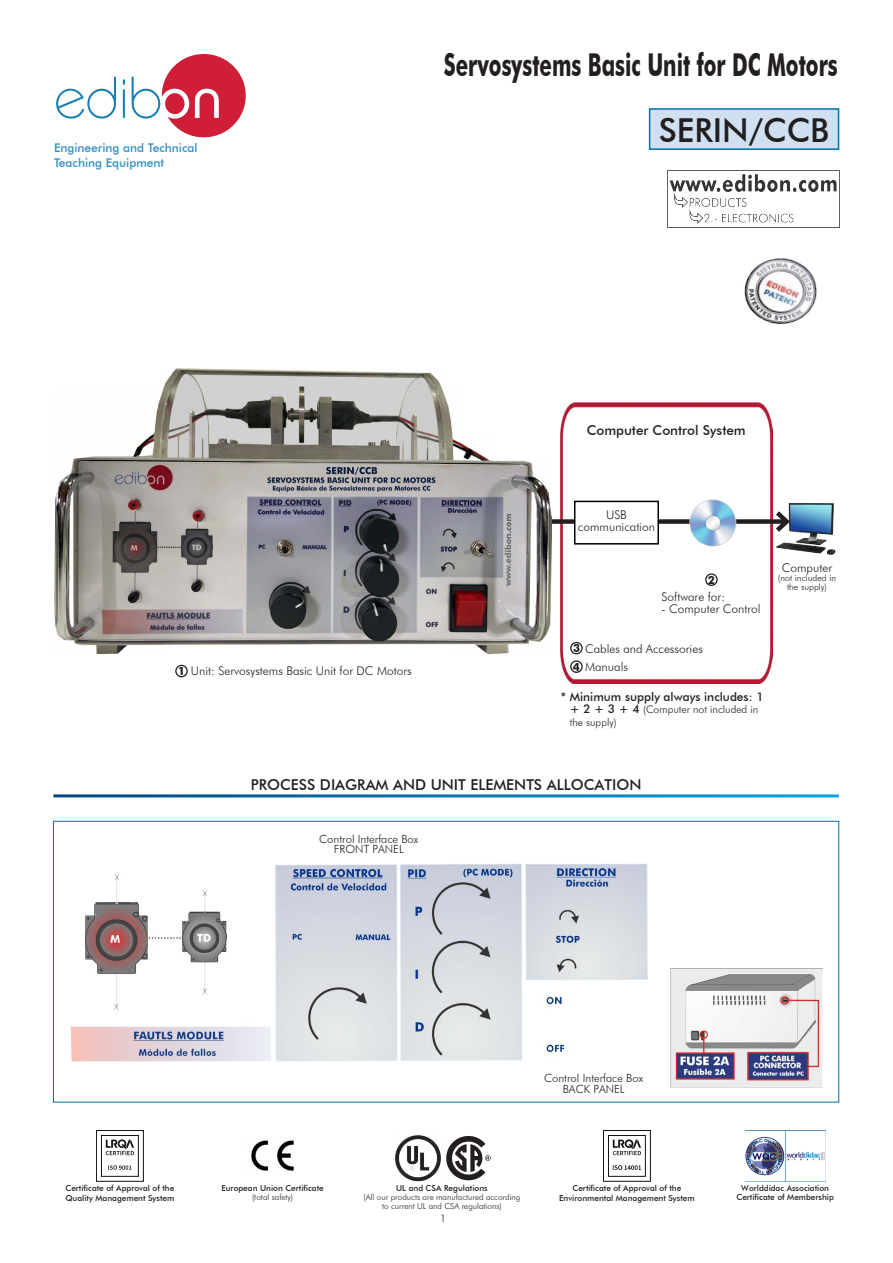
<style>
.page{position:relative;width:893px;height:1263px;background:#fff}
.page>*{position:absolute;margin:0;border:0;box-sizing:border-box;transform-origin:0 0}
.t1{font:500 33px "Futura BT";color:#231f20}
.t2{font:700 31.5px "Futura BT";color:#231f20;scale:.65 1}
.FILETE{font:500 15px "Futura BT";color:#231f20}
.eEDIBON_SCADA{font:500 13.5px "Futura BT";color:#231f20}
.eSOFTWARE_1{font:300 12px "Futura BT";color:#231f20}
.t3{font:500 12px/14.4px "Futura BT";color:#318ec4}
.eMINIMUMSUPPLY{font:500 12px "Futura BT";color:#231f20}
.eTARJETA_1{font:300 12px "Futura BT";color:#231f20}
.ePC1{font:300 12px "Futura BT";color:#231f20}
.eTARJETA_1-2{font:300 11.25px/10.5px "Futura BT";color:#231f20;text-align:center}
.t4{font:700 11.25px "Futura BT";color:#231f20}
.eMINIMUMSUPPLY-2{font:300 10.5px/12.6px "Futura BT";color:#231f20}
.ePC1-2{font:300 9px/9px "Futura BT";color:#231f20;text-align:center}
.eIMAGEN-UL_CSA{font:500 8.25px/9.9px "Futura BT";color:#231f20;text-align:center}
.t5{font:300 8.25px/9px "Futura BT";color:#231f20;text-align:center}
.s1{font-weight:700;font-size:11.25px}
.s2{font-weight:500;font-size:12px}
</style>
<div class="page">
<svg style="left:56px;top:77px;width:60px;height:42px"></svg>
<svg style="left:123px;top:79px;width:2px;height:39px"></svg>
<svg style="left:132px;top:54px;width:114px;height:83px"></svg>
<img style="left:745px;top:1130px;width:80px;height:51px">
<div style="left:603px;top:1130px;width:48px;height:52px;border:1px solid #0f1313"></div>
<div style="left:608px;top:1135px;width:38px;height:41px;border:1px solid #0f1313"></div>
<svg style="left:613px;top:1139px;width:28px;height:16px"></svg>
<svg style="left:613px;top:1165px;width:28px;height:5px"></svg>
<img style="left:251px;top:1140px;width:43px;height:31px">
<div style="left:96px;top:1130px;width:48px;height:52px;border:1px solid #0f1313"></div>
<div style="left:101px;top:1135px;width:38px;height:41px;border:1px solid #0f1313"></div>
<svg style="left:106px;top:1139px;width:28px;height:16px"></svg>
<svg style="left:108px;top:1165px;width:23px;height:5px"></svg>
<svg style="left:446px;top:1136px;width:45px;height:45px"></svg>
<img style="left:395px;top:1135px;width:46px;height:47px">
<img style="left:667px;top:170px;width:172px;height:57px">
<div style="left:650px;top:109px;width:188px;height:40px;background:#d0e0f0"></div>
<div style="left:649px;top:108px;width:190px;height:42px;border:2px solid #006faf"></div>
<img style="left:561px;top:403px;width:211px;height:280px">
<img style="left:776px;top:503px;width:60px;height:52px">
<div style="left:540px;top:519px;width:247px;height:5px;background:#231f20"></div>
<svg style="left:771px;top:507px;width:22px;height:29px"></svg>
<img style="left:688px;top:497px;width:51px;height:51px">
<div style="left:570px;top:642px;width:13px;height:12px;border:1px solid #231f20;border-radius:50%"></div>
<div style="left:570px;top:660px;width:13px;height:13px;border:1px solid #231f20;border-radius:50%"></div>
<div style="left:705px;top:573px;width:13px;height:13px;border:1px solid #231f20;border-radius:50%"></div>
<img style="left:744px;top:258px;width:73px;height:67px">
<div style="left:175px;top:665px;width:13px;height:12px;border:1px solid #231f20;border-radius:50%"></div>
<img style="left:54px;top:369px;width:498px;height:284px">
<img style="left:71px;top:864px;width:576px;height:197px">
<img style="left:671px;top:968px;width:152px;height:120px">
<div style="left:575px;top:501px;width:83px;height:43px;background:#fff"></div>
<div style="left:574px;top:501px;width:85px;height:43px;border:2px solid #000"></div>
<h3 class="t3" style="left:54px;top:141px;width:145px">Engineering and Technical<br>Teaching Equipment</h3>
<p class="t2" style="left:444px;top:46px;width:608px">Servosystems Basic Unit for DC Motors</p>
<p class="t1" style="left:659px;top:110px;width:172px">SERIN/CCB</p>
<p class="t4" style="left:178px;top:664px;width:9px">1</p>
<p class="eSOFTWARE_1" style="left:191px;top:663px;width:222px">Unit: Servosystems Basic Unit for DC Motors</p>
<p class="eEDIBON_SCADA" style="left:587px;top:422px;width:160px">Computer Control System</p>
<p class="eTARJETA_1" style="left:606px;top:507px;width:22px">USB</p>
<p class="eTARJETA_1" style="left:578px;top:519px;width:79px">communication</p>
<p class="t4" style="left:708px;top:573px;width:9px">2</p>
<p class="eSOFTWARE_1" style="left:662px;top:590px;width:65px">Software for:</p>
<p class="eSOFTWARE_1" style="left:662px;top:602px;width:101px">- Computer Control</p>
<p class="eSOFTWARE_1" style="left:573px;top:642px;width:131px"><span class="s1">3</span> Cables and Accessories</p>
<p class="eSOFTWARE_1" style="left:573px;top:660px;width:57px"><span class="s1">4</span> Manuals</p>
<p class="eMINIMUMSUPPLY" style="left:561px;top:689px;width:204px">* Minimum supply always includes: 1</p>
<p class="eMINIMUMSUPPLY-2" style="left:570px;top:703px;width:190px"><span class="s2">+ 2 + 3 + 4</span> (Computer not included in the supply)</p>
<p class="ePC1" style="left:782px;top:560px;width:52px">Computer</p>
<p class="ePC1-2" style="left:778px;top:573px;width:60px">(not included in the supply)</p>
<p class="FILETE" style="left:251px;top:776px;width:392px">PROCESS DIAGRAM AND UNIT ELEMENTS ALLOCATION</p>
<p class="eTARJETA_1-2" style="left:319px;top:833px;width:101px">Control Interface Box<br>FRONT PANEL</p>
<p class="eTARJETA_1-2" style="left:544px;top:1073px;width:101px">Control Interface Box</p>
<p class="eTARJETA_1-2" style="left:563px;top:1083px;width:63px">BACK PANEL</p>
<p class="eIMAGEN-UL_CSA" style="left:65px;top:1183px;width:110px;text-align:left">Certificate of Approval of the<br>Quality Management System</p>
<p class="eIMAGEN-UL_CSA" style="left:396px;top:1183px;width:93px">UL and CSA Regulations</p>
<p class="eIMAGEN-UL_CSA" style="left:221px;top:1183px;width:104px">European Union Certificate</p>
<p class="t5" style="left:252px;top:1192px;width:43px">(total safety)</p>
<p class="t5" style="left:363px;top:1193px;width:158px">(All our products are manufactured according to current UL and CSA regulations)</p>
<p class="eMINIMUMSUPPLY-2" style="left:440px;top:1211px;width:8px">1</p>
<p class="eIMAGEN-UL_CSA" style="left:559px;top:1183px;width:137px">Certificate of Approval of the<br>Environmental Management System</p>
<p class="eIMAGEN-UL_CSA" style="left:736px;top:1183px;width:99px;line-height:9px">Worlddidac Association<br>Certificate of Membership</p>
</div>
